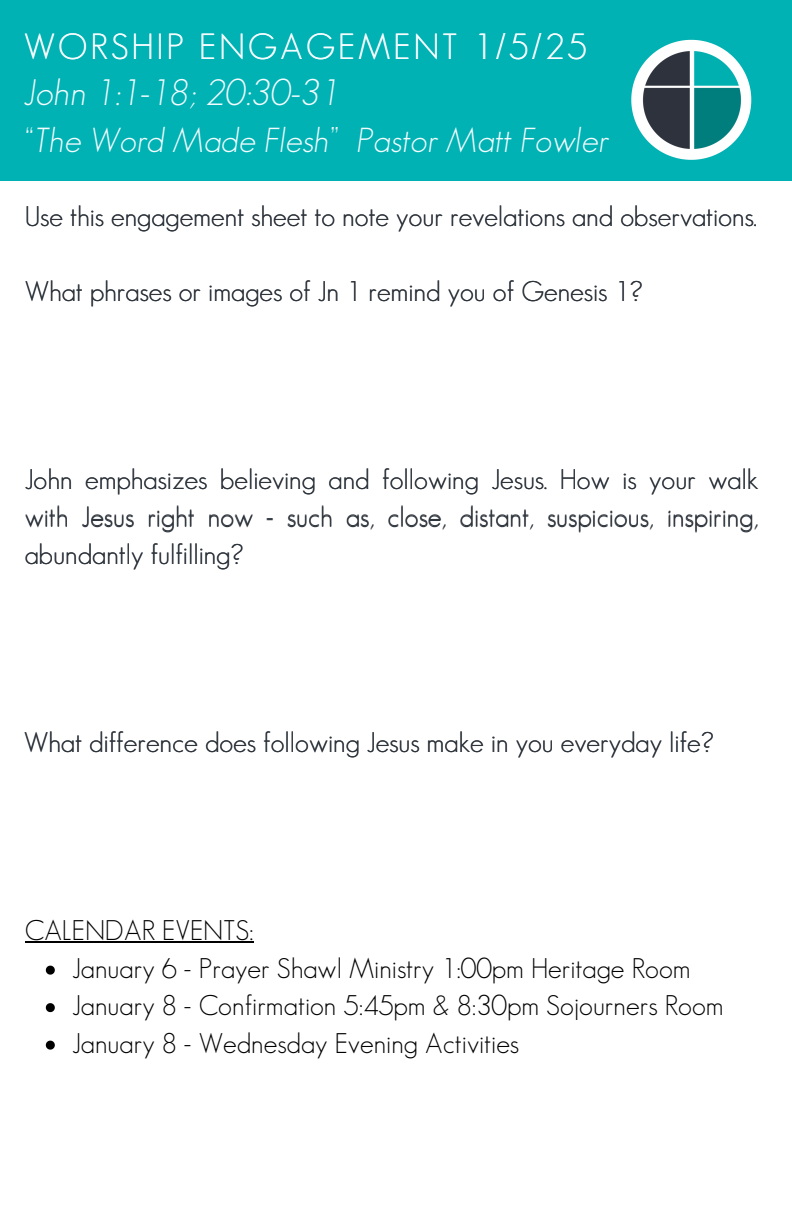
<style>
.page{position:relative;width:792px;height:1224px;background:#fff}
.page>*{position:absolute;margin:0;border:0;box-sizing:border-box;transform-origin:0 0}
.t1{font:italic 300 36px "Geosans";color:#f5fcff}
.t2{font:300 35.6px "Geosans";letter-spacing:.09em;color:#f5fcff}
.t3{font:italic 300 34px "Geosans";color:#f5fcff}
.t4{font:300 27.8px/37.6px "Geosans";color:#2f353d;text-align:justify}
.t5{font:300 27.8px "Geosans";color:#000}
</style>
<div class="page">
<div style="left:0;top:0;width:792px;height:181px;background:#00b2b3"></div>
<img style="left:631px;top:39px;width:121px;height:121px">
<hr style="left:25px;top:942px;width:229px;height:1px;background:#000">
<svg style="left:46px;top:966px;width:9px;height:9px"></svg>
<svg style="left:46px;top:1003px;width:9px;height:9px"></svg>
<svg style="left:46px;top:1041px;width:9px;height:9px"></svg>
<p class="t2" style="left:24px;top:27px;width:564px">WORSHIP ENGAGEMENT 1/5/25</p>
<h1 class="t1" style="left:25px;top:73px;width:317px">John 1:1-18; 20:30-31</h1>
<h1 class="t3" style="left:25px;top:121px;width:586px">“The Word Made Flesh” Pastor Matt Fowler</h1>
<p class="t4" style="left:25px;top:197px;width:734px">Use this engagement sheet to note your revelations and observations.</p>
<p class="t4" style="left:25px;top:272px;width:619px">What phrases or images of Jn 1 remind you of Genesis 1?</p>
<p class="t4" style="left:25px;top:461px;width:735px">John emphasizes believing and following Jesus. How is your walk with Jesus right now - such as, close, distant, suspicious, inspiring, abundantly fulfilling?</p>
<p class="t4" style="left:24px;top:724px;width:691px">What difference does following Jesus make in you everyday life?</p>
<h4 class="t5" style="left:25px;top:915px;width:230px">CALENDAR EVENTS:</h4>
<h4 class="t5" style="left:72px;top:953px;width:620px">January 6 - Prayer Shawl Ministry 1:00pm Heritage Room</h4>
<h4 class="t5" style="left:72px;top:990px;width:653px">January 8 - Confirmation 5:45pm &amp; 8:30pm Sojourners Room</h4>
<h4 class="t5" style="left:72px;top:1028px;width:449px">January 8 - Wednesday Evening Activities</h4>
</div>
